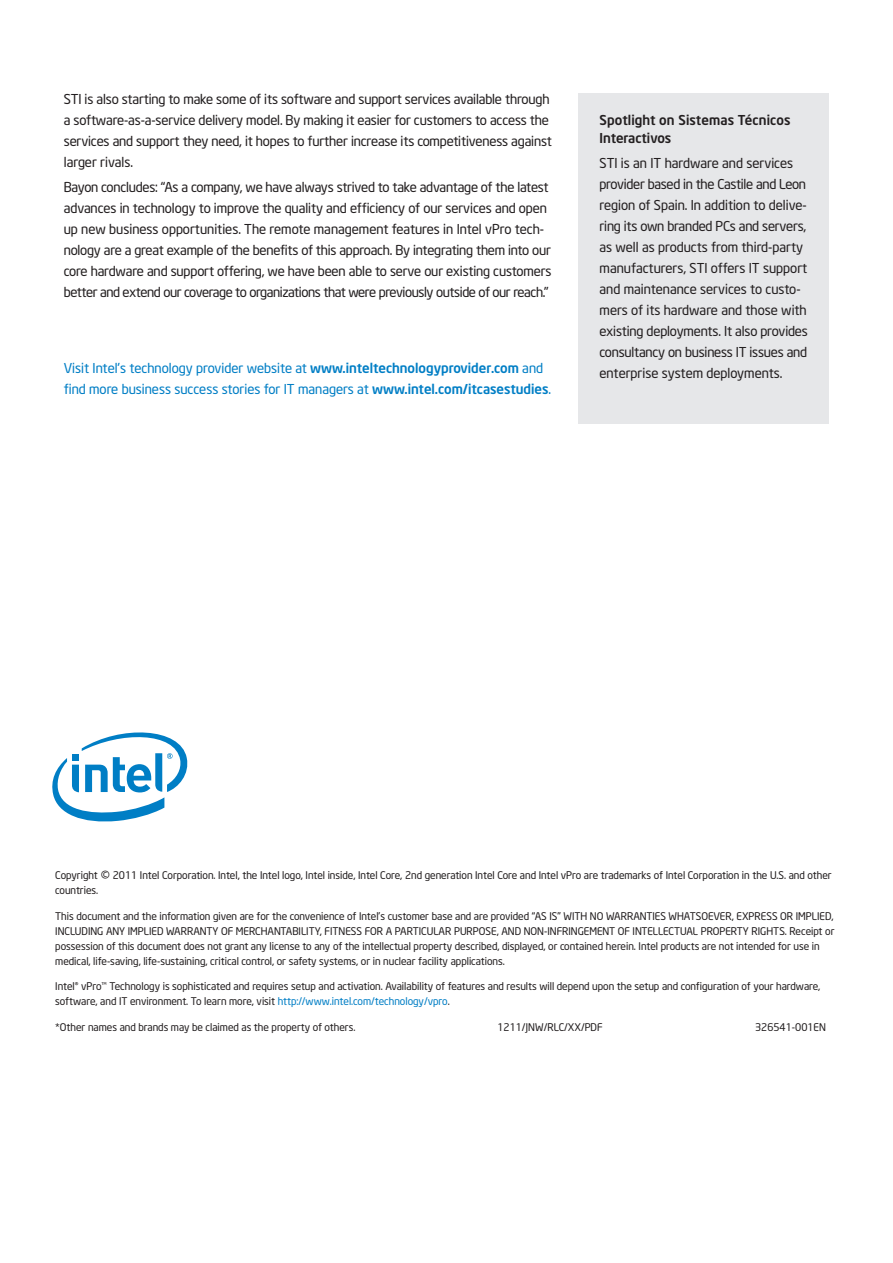
<style>
.page{position:relative;width:893px;height:1263px;background:#fff}
.page>*{position:absolute;margin:0;border:0;box-sizing:border-box;transform-origin:0 0}
.t1{font:300 27px "Neo Sans Intel";color:#231f20}
.t2{font:13.5px/21px "Neo Sans Intel";letter-spacing:-.01em;color:#231f20}
.t3{font:13.5px/21px "Neo Sans Intel";color:#007ec5}
.t4{font:500 13.5px/18px "Neo Sans Intel";letter-spacing:.01em;color:#231f20}
.t5{font:10.5px/15px "Neo Sans Intel";color:#231f20}
.s1{font-weight:500}
.s2{color:#007ec5}
</style>
<div class="page">
<svg style="left:52px;top:732px;width:136px;height:90px"></svg>
<div style="left:578px;top:94px;width:251px;height:330px;background:#e6e7e9"></div>
<p class="t2" style="left:64px;top:88px;width:490px">STI is also starting to make some of its software and support services available through a software-as-a-service delivery model. By making it easier for customers to access the services and support they need, it hopes to further increase its competitiveness against larger rivals.</p>
<p class="t2" style="left:64px;top:177px;width:489px">Bayon concludes: “As a company, we have always strived to take advantage of the latest advances in technology to improve the quality and efficiency of our services and open up new business opportunities. The remote management features in Intel vPro tech&shy;nology are a great example of the benefits of this approach. By integrating them into our core hardware and support offering, we have been able to serve our existing customers better and extend our coverage to organizations that were previously outside of our reach.”</p>
<p class="t3" style="left:64px;top:357px;width:489px">Visit Intel's technology provider website at <span class="s1">www.inteltechnologyprovider.com</span> and find more business success stories for IT managers at <span class="s1">www.intel.com/itcasestudies</span>.</p>
<p class="t4" style="left:600px;top:111px;width:192px">Spotlight on Sistemas Técnicos<br>Interactivos</p>
<p class="t2" style="left:600px;top:153px;width:210px">STI is an IT hardware and services provider based in the Castile and Leon region of Spain. In addition to delive&shy;ring its own branded PCs and servers, as well as products from third-party manufacturers, STI offers IT support and maintenance services to custo&shy;mers of its hardware and those with existing deployments. It also provides consultancy on business IT issues and enterprise system deployments.</p>
<p class="t5" style="left:55px;top:867px;width:44px">Copyright</p>
<h1 class="t1" style="left:100px;top:865px;width:11px">©</h1>
<p class="t5" style="left:113px;top:867px;width:720px">2011 Intel Corporation. Intel, the Intel logo, Intel inside, Intel Core, 2nd generation Intel Core and Intel vPro are trademarks of Intel Corporation in the U.S. and other</p>
<p class="t5" style="left:55px;top:882px;width:44px">countries.</p>
<p class="t5" style="left:55px;top:908px;width:781px">This document and the information given are for the convenience of Intel’s customer base and are provided “AS IS” WITH NO WARRANTIES WHATSOEVER, EXPRESS OR IMPLIED, INCLUDING ANY IMPLIED WARRANTY OF MERCHANTABILITY, FITNESS FOR A PARTICULAR PURPOSE, AND NON-INFRINGEMENT OF INTELLECTUAL PROPERTY RIGHTS. Receipt or possession of this document does not grant any license to any of the intellectual property described, displayed, or contained herein. Intel products are not intended for use in medical, life-saving, life-sustaining, critical control, or safety systems, or in nuclear facility applications.</p>
<p class="t5" style="left:55px;top:979px;width:767px">Intel® vPro™ Technology is sophisticated and requires setup and activation. Availability of features and results will depend upon the setup and configuration of your hardware, software, and IT environment. To learn more, visit <span class="s2">http://www.intel.com/technology/vpro</span>.</p>
<p class="t5" style="left:55px;top:1019px;width:302px">*Other names and brands may be claimed as the property of others.</p>
<p class="t5" style="left:497px;top:1019px;width:107px">1211/JNW/RLC/XX/PDF</p>
<p class="t5" style="left:755px;top:1019px;width:72px">326541-001EN</p>
</div>
